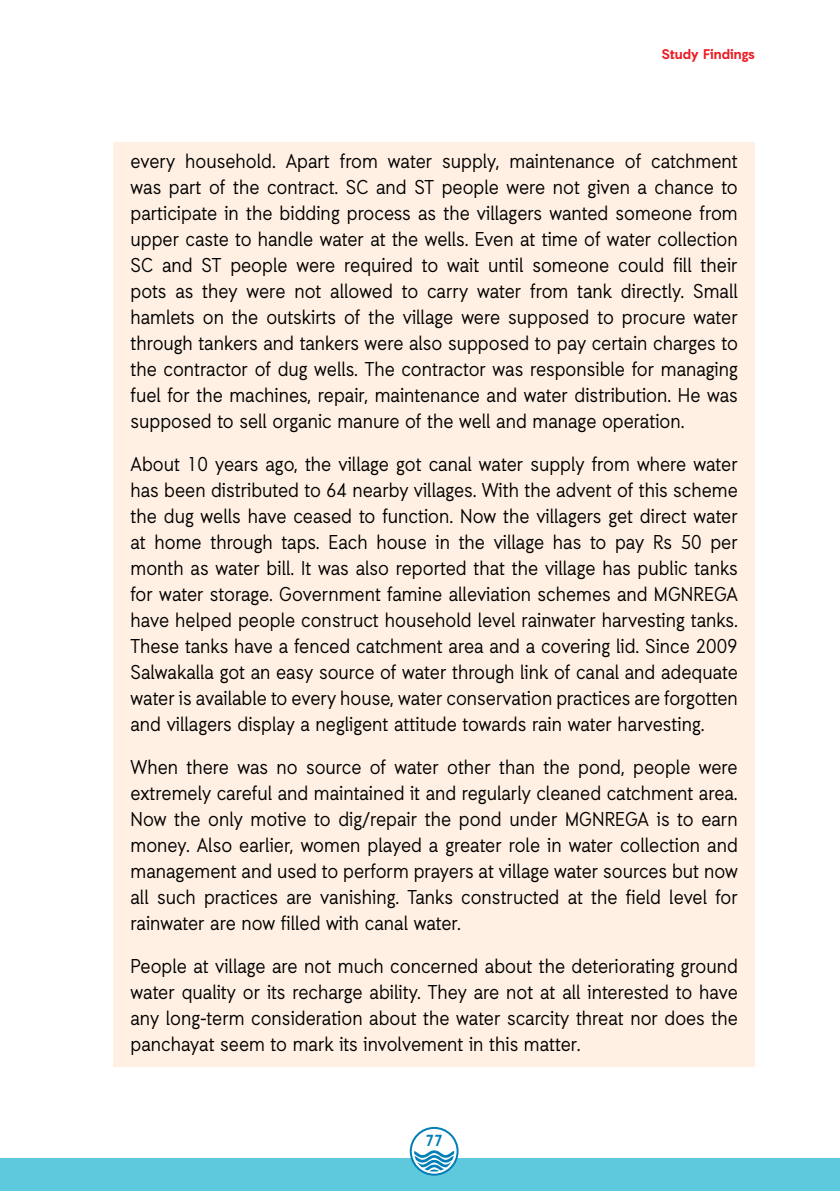
<style>
.page{position:relative;width:840px;height:1191px;background:#fff}
.page>*{position:absolute;margin:0;border:0;box-sizing:border-box;transform-origin:0 0}
.t1{font:20px/26px "Auxilia";color:#000;text-align:justify;scale:.9 1}
.t2{font:700 16px "Auxilia";color:#007eb8;scale:.9 1}
.t3{font:700 14px "Auxilia";color:#ed1d24}
</style>
<div class="page">
<div style="left:0;top:1158px;width:839px;height:33px;background:#5ec9dd"></div>
<svg style="left:410px;top:1127px;width:47px;height:47px"></svg>
<div style="left:409px;top:1126px;width:49px;height:49px;border:2px solid #007eb8;border-radius:50%"></div>
<svg style="left:414px;top:1150px;width:40px;height:21px"></svg>
<div style="left:113px;top:142px;width:641px;height:924px;background:#fff0e3"></div>
<p class="t3" style="left:661px;top:46px;width:95px">Study Findings</p>
<p class="t1" style="left:130px;top:148px;width:676px">every household. Apart from water supply, maintenance of catchment was part of the contract. SC and ST people were not given a chance to participate in the bidding process as the villagers wanted someone from upper caste to handle water at the wells. Even at time of water collection SC and ST people were required to wait until someone could fill their pots as they were not allowed to carry water from tank directly. Small hamlets on the outskirts of the village were supposed to procure water through tankers and tankers were also supposed to pay certain charges to the contractor of dug wells. The contractor was responsible for managing fuel for the machines, repair, maintenance and water distribution. He was supposed to sell organic manure of the well and manage operation.</p>
<p class="t1" style="left:130px;top:451px;width:676px">About 10 years ago, the village got canal water supply from where water has been distributed to 64 nearby villages. With the advent of this scheme the dug wells have ceased to function. Now the villagers get direct water at home through taps. Each house in the village has to pay Rs 50 per month as water bill. It was also reported that the village has public tanks for water storage. Government famine alleviation schemes and MGNREGA have helped people construct household level rainwater harvesting tanks.<br>These tanks have a fenced catchment area and a covering lid. Since 2009<br>Salwakalla got an easy source of water through link of canal and adequate water is available to every house, water conservation practices are forgotten and villagers display a negligent attitude towards rain water harvesting.</p>
<p class="t1" style="left:130px;top:754px;width:676px">When there was no source of water other than the pond, people were extremely careful and maintained it and regularly cleaned catchment area.<br>Now the only motive to dig/repair the pond under MGNREGA is to earn money. Also earlier, women played a greater role in water collection and management and used to perform prayers at village water sources but now all such practices are vanishing. Tanks constructed at the field level for rainwater are now filled with canal water.</p>
<p class="t1" style="left:130px;top:953px;width:676px">People at village are not much concerned about the deteriorating ground water quality or its recharge ability. They are not at all interested to have any long-term consideration about the water scarcity threat nor does the panchayat seem to mark its involvement in this matter.</p>
<p class="t2" style="left:425px;top:1130px;width:21px">77</p>
</div>
